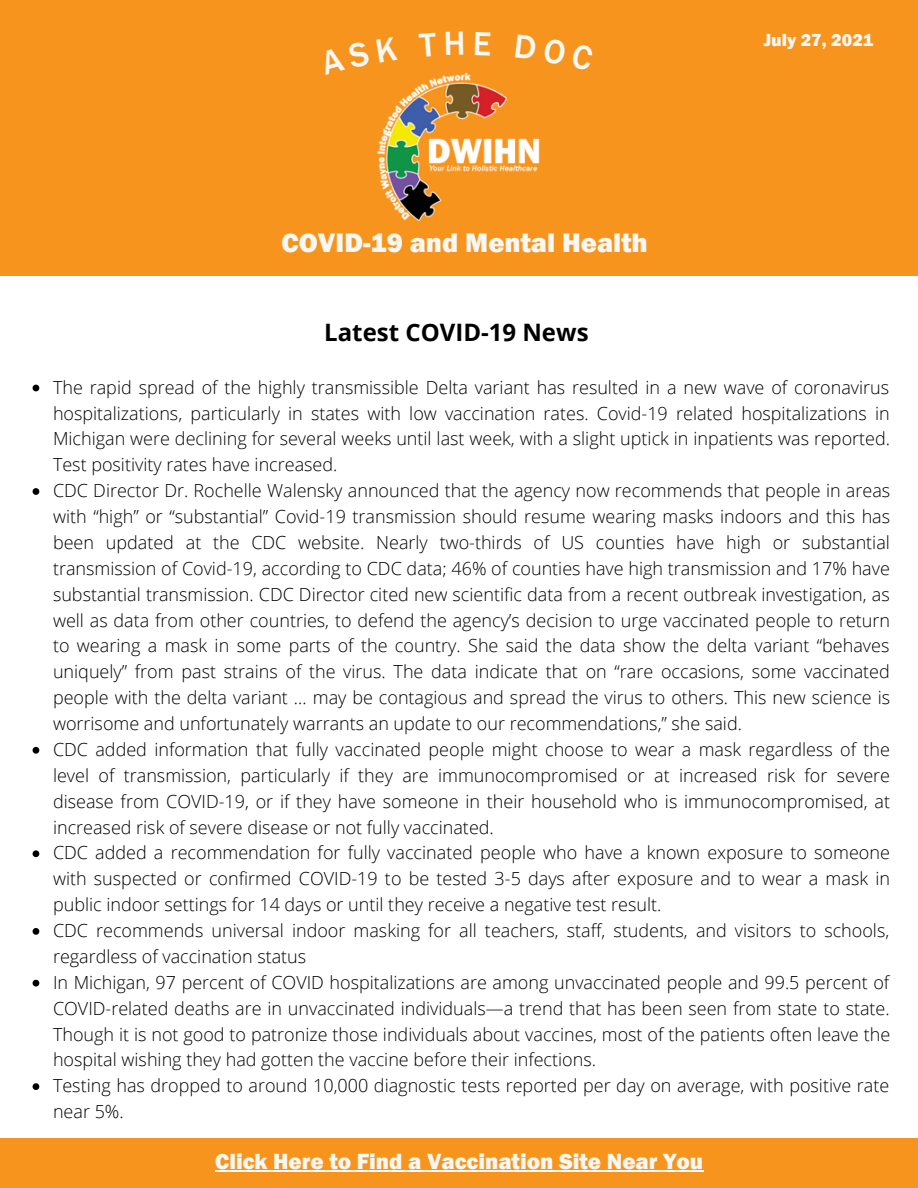
<style>
.page{position:relative;width:918px;height:1188px;background:#fff}
.page>*{position:absolute;margin:0;border:0;box-sizing:border-box;transform-origin:0 0}
.t1{font:800 27.6px "Franklin Gothic";color:#f7f7f3}
.t2{font:700 24px "Open Sans";color:#000}
.t3{font:800 22.65px "Franklin Gothic";color:#f7f7f3}
.t4{font:300 18px/25.8px "Open Sans";color:#000;text-align:justify}
.t5{font:800 18px "Franklin Gothic";color:#f7f7f3}
</style>
<div class="page">
<div style="left:0;top:0;width:918px;height:276px;background:#f7941d"></div>
<img style="left:378px;top:74px;width:162px;height:146px">
<div style="left:0;top:1139px;width:918px;height:49px;background:#f7941d"></div>
<hr style="left:215px;top:1171px;width:488px;height:1px;background:#f7f7f3">
<svg style="left:33px;top:385px;width:6px;height:6px"></svg>
<svg style="left:33px;top:488px;width:6px;height:7px"></svg>
<svg style="left:33px;top:747px;width:6px;height:7px"></svg>
<svg style="left:33px;top:850px;width:6px;height:7px"></svg>
<svg style="left:33px;top:928px;width:6px;height:7px"></svg>
<svg style="left:33px;top:980px;width:6px;height:7px"></svg>
<svg style="left:33px;top:1083px;width:6px;height:7px"></svg>
<p class="t1" style="left:282px;top:227px;width:368px">COVID-19 and Mental Health</p>
<p class="t2" style="left:324px;top:315px;width:266px">Latest COVID-19 News</p>
<p class="t5" style="left:764px;top:30px;width:111px">July 27, 2021</p>
<p class="t4" style="left:53px;top:374px;width:839px">The rapid spread of the highly transmissible Delta variant has resulted in a new wave of coronavirus hospitalizations, particularly in states with low vaccination rates. Covid-19 related hospitalizations in Michigan were declining for several weeks until last week, with a slight uptick in inpatients was reported.<br>Test positivity rates have increased.</p>
<p class="t4" style="left:53px;top:477px;width:839px">CDC Director Dr. Rochelle Walensky announced that the agency now recommends that people in areas with “high” or “substantial” Covid-19 transmission should resume wearing masks indoors and this has been updated at the CDC website. Nearly two-thirds of US counties have high or substantial transmission of Covid-19, according to CDC data; 46% of counties have high transmission and 17% have substantial transmission. CDC Director cited new scientific data from a recent outbreak investigation, as well as data from other countries, to defend the agency’s decision to urge vaccinated people to return to wearing a mask in some parts of the country. She said the data show the delta variant “behaves uniquely” from past strains of the virus. The data indicate that on “rare occasions, some vaccinated people with the delta variant … may be contagious and spread the virus to others. This new science is worrisome and unfortunately warrants an update to our recommendations,” she said.</p>
<p class="t4" style="left:53px;top:736px;width:839px">CDC added information that fully vaccinated people might choose to wear a mask regardless of the level of transmission, particularly if they are immunocompromised or at increased risk for severe disease from COVID-19, or if they have someone in their household who is immunocompromised, at increased risk of severe disease or not fully vaccinated.</p>
<p class="t4" style="left:53px;top:840px;width:839px">CDC added a recommendation for fully vaccinated people who have a known exposure to someone with suspected or confirmed COVID-19 to be tested 3-5 days after exposure and to wear a mask in public indoor settings for 14 days or until they receive a negative test result.</p>
<p class="t4" style="left:53px;top:917px;width:838px">CDC recommends universal indoor masking for all teachers, staff, students, and visitors to schools, regardless of vaccination status</p>
<p class="t4" style="left:53px;top:969px;width:839px">In Michigan, 97 percent of COVID hospitalizations are among unvaccinated people and 99.5 percent of COVID-related deaths are in unvaccinated individuals—a trend that has been seen from state to state.<br>Though it is not good to patronize those individuals about vaccines, most of the patients often leave the hospital wishing they had gotten the vaccine before their infections.</p>
<p class="t4" style="left:53px;top:1072px;width:838px">Testing has dropped to around 10,000 diagnostic tests reported per day on average, with positive rate near 5%.</p>
<p class="t3" style="left:215px;top:1149px;width:490px">Click Here to Find a Vaccination Site Near You</p>
</div>
